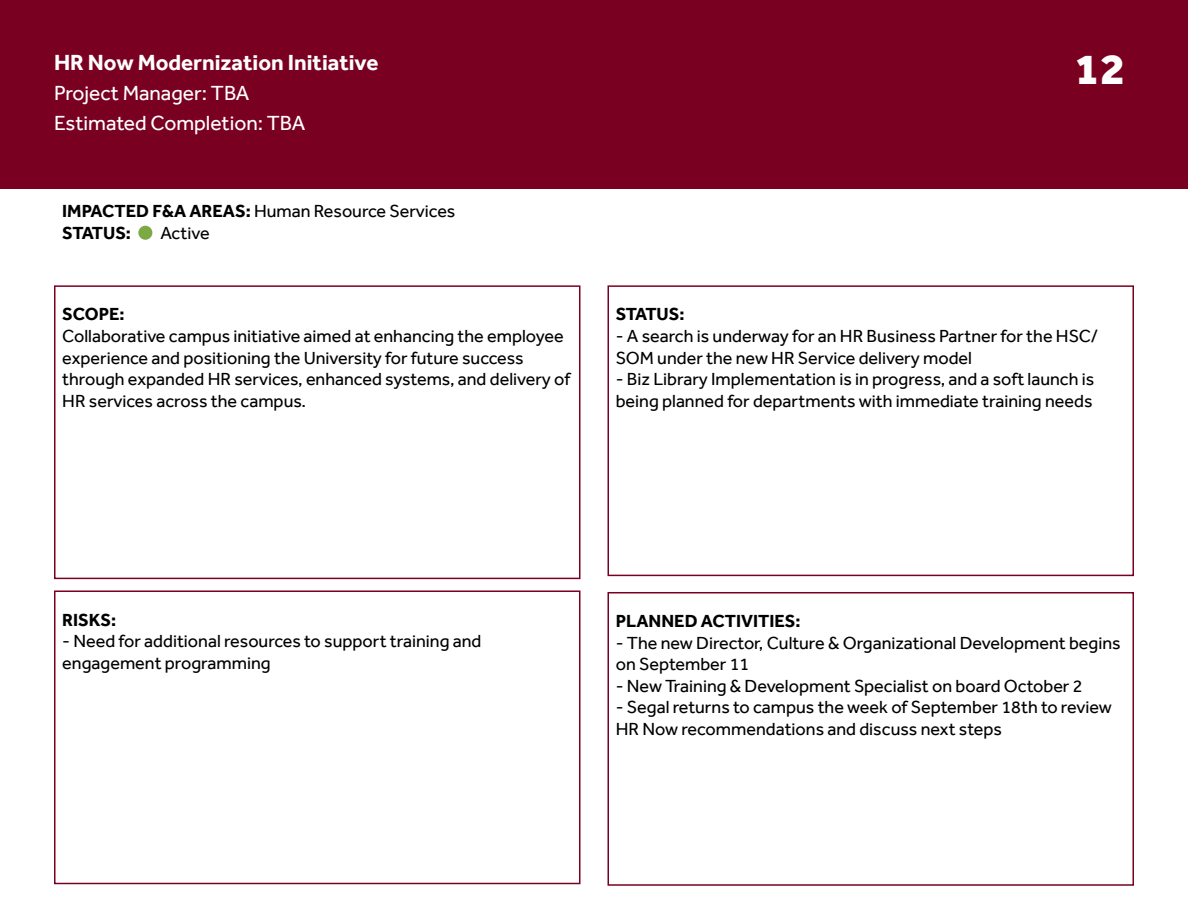
<style>
.page{position:relative;width:1188px;height:918px;background:#fff}
.page>*{position:absolute;margin:0;border:0;box-sizing:border-box;transform-origin:0 0}
.t1{font:800 45px "Effra";color:#fff}
.t2{font:700 22.5px "Effra";color:#fff}
.t3{font:21px/30px "Effra";color:#fff}
.t4{font:18px/21.6px "Effra";color:#000}
.t5{font:700 18px/21.6px "Effra";color:#000}
.s1{font-weight:400}
</style>
<div class="page">
<div style="left:0;top:0;width:1188px;height:189px;background:#7a0022"></div>
<div style="left:54px;top:285px;width:526px;height:294px;border:2px solid #7a0022"></div>
<div style="left:608px;top:285px;width:526px;height:291px;border:2px solid #7a0022"></div>
<div style="left:54px;top:590px;width:526px;height:294px;border:2px solid #7a0022"></div>
<div style="left:608px;top:592px;width:526px;height:294px;border:2px solid #7a0022"></div>
<div style="left:138px;top:226px;width:14px;height:14px;background:#7ba944;border-radius:50%"></div>
<p class="t2" style="left:54px;top:49px;width:326px">HR Now Modernization Initiative</p>
<p class="t3" style="left:54px;top:78px;width:253px">Project Manager: TBA<br>Estimated Completion: TBA</p>
<p class="t5" style="left:62px;top:200px;width:395px">IMPACTED F&amp;A AREAS: <span class="s1">Human Resource Services<br></span>STATUS:</p>
<p class="t4" style="left:160px;top:222px;width:51px">Active</p>
<p class="t5" style="left:62px;top:303px;width:64px">SCOPE:</p>
<p class="t4" style="left:62px;top:325px;width:510px">Collaborative campus initiative aimed at enhancing the employee experience and positioning the University for future success through expanded HR services, enhanced systems, and delivery of HR services across the campus.</p>
<h1 class="t1" style="left:1075px;top:42px;width:52px">12</h1>
<p class="t5" style="left:616px;top:303px;width:70px">STATUS:</p>
<p class="t4" style="left:616px;top:325px;width:484px">- A search is underway for an HR Business Partner for the HSC/<br>SOM under the new HR Service delivery model</p>
<p class="t4" style="left:616px;top:368px;width:480px">- Biz Library Implementation is in progress, and a soft launch is being planned for departments with immediate training needs</p>
<p class="t5" style="left:62px;top:609px;width:56px">RISKS:</p>
<p class="t4" style="left:62px;top:630px;width:421px">- Need for additional resources to support training and engagement programming</p>
<p class="t5" style="left:616px;top:610px;width:186px">PLANNED ACTIVITIES:</p>
<p class="t4" style="left:616px;top:632px;width:506px">- The new Director, Culture &amp; Organizational Development begins on September 11</p>
<p class="t4" style="left:616px;top:675px;width:468px">- New Training &amp; Development Specialist on board October 2</p>
<p class="t4" style="left:616px;top:696px;width:498px">- Segal returns to campus the week of September 18th to review<br>HR Now recommendations and discuss next steps</p>
</div>
